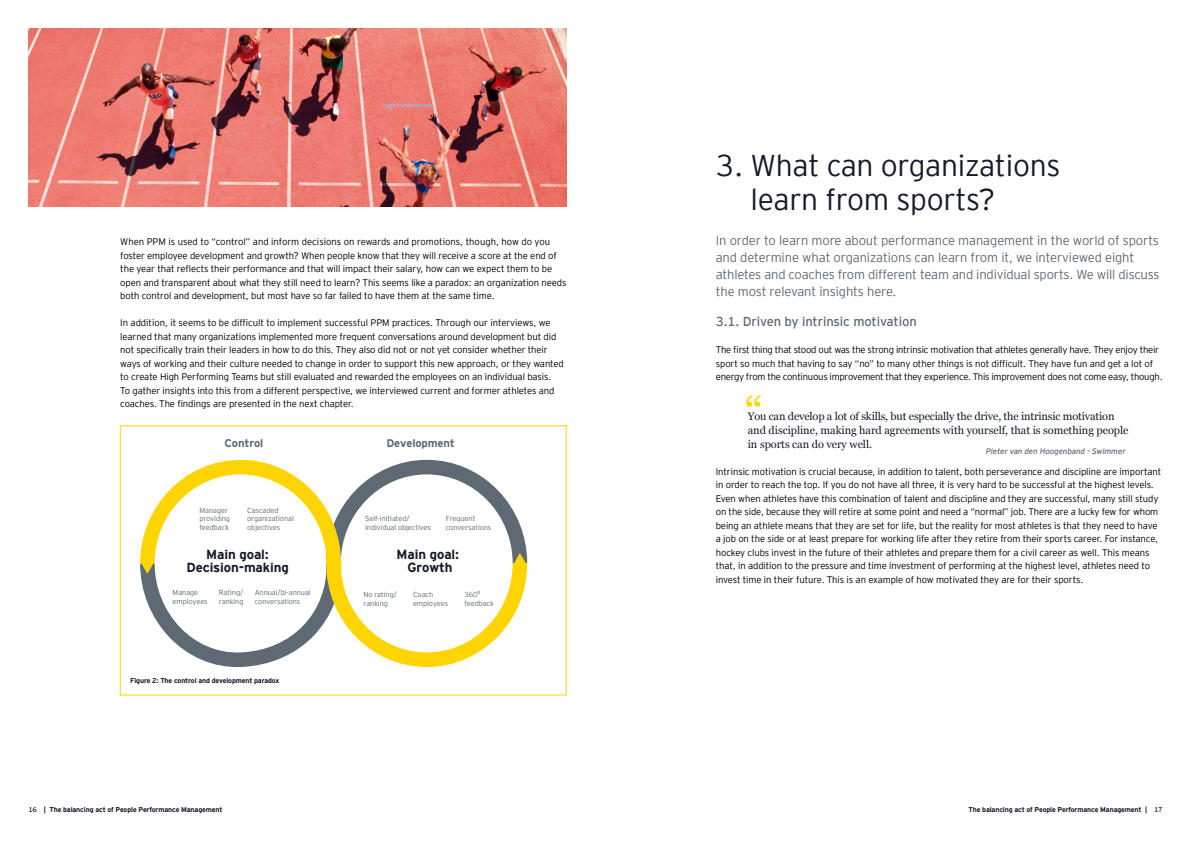
<style>
.page{position:relative;width:1191px;height:842px;background:#fff}
.page>*{position:absolute;margin:0;border:0;box-sizing:border-box;transform-origin:0 0}
.t1{font:44px "Georgia";color:#ffd400}
.t2{font:300 30px/34px "EY Interstate";letter-spacing:-.01em;color:#161b28}
.t3{font:700 13.1px/12.9px "EY Interstate";letter-spacing:-.01em;color:#161b28;text-align:center}
.t4{font:300 13px/16.9px "EY Interstate";letter-spacing:-.01em;color:#5f6973}
.t5{font:13px "EY Interstate";letter-spacing:-.01em;color:#5f6973}
.t6{font:700 11.1px "EY Interstate";letter-spacing:-.01em;color:#5f6973}
.t7{font:11px/14px "Georgia";letter-spacing:-.005em;color:#161b28}
.t8{font:300 9.5px/13.5px "EY Interstate";letter-spacing:-.01em;color:#000}
.t9{font:italic 8px "EY Interstate";letter-spacing:-.01em;color:#5f6973}
.t10{font:300 7.3px/8.7px "EY Interstate";letter-spacing:-.01em;color:#5f6973}
.t11{font:700 7px "EY Interstate";letter-spacing:-.02em;color:#161b28}
.s1{font-family:"Myriad Pro";font-weight:400}
.s2{font-weight:400}
</style>
<div class="page">
<svg style="left:140px;top:459px;width:388px;height:209px"></svg>
<svg style="left:512px;top:553px;width:15px;height:12px"></svg>
<svg style="left:140px;top:561px;width:15px;height:13px"></svg>
<img style="left:28px;top:28px;width:538px;height:179px">
<h2 class="t2" style="left:750px;top:146px;width:311px;text-indent:-35px">3. What can organizations learn from sports?</h2>
<p class="t4" style="left:716px;top:231px;width:445px">In order to learn more about performance management in the world of sports and determine what organizations can learn from it, we interviewed eight athletes and coaches from different team and individual sports. We will discuss the most relevant insights here.</p>
<p class="t8" style="left:120px;top:235px;width:448px">When PPM is used to “control” and inform decisions on rewards and promotions, though, how do you foster employee development and growth? When people know that they will receive a score at the end of the year that reflects their performance and that will impact their salary, how can we expect them to be open and transparent about what they still need to learn? This seems like a paradox: an organization needs both control and development, but most have so far failed to have them at the same time.</p>
<p class="t8" style="left:120px;top:316px;width:445px">In addition, it seems to be difficult to implement successful PPM practices. Through our interviews, we learned that many organizations implemented more frequent conversations around development but did not specifically train their leaders in how to do this. They also did not or not yet consider whether their ways of working and their culture needed to change in order to support this new approach, or they wanted to create High Performing Teams but still evaluated and rewarded the employees on an individual basis.<br>To gather insights into this from a different perspective, we interviewed current and former athletes and coaches. The findings are presented in the next chapter.</p>
<h3 class="t5" style="left:716px;top:312px;width:202px">3.1. Driven by intrinsic motivation</h3>
<p class="t8" style="left:716px;top:343px;width:448px">The first thing that stood out was the strong intrinsic motivation that athletes generally have. They enjoy their sport so much that having to say “no” to many other things is not difficult. They have fun and get a lot of energy from the continuous improvement that they experience. This improvement does not come easy, though.</p>
<h1 class="t1" style="left:745px;top:388px;width:20px">“</h1>
<p class="t6" style="left:224px;top:435px;width:40px">Control</p>
<p class="t6" style="left:386px;top:435px;width:70px">Development</p>
<p class="t10" style="left:247px;top:505px;width:48px">Cascaded organizational objectives</p>
<p class="t10" style="left:199px;top:505px;width:32px">Manager providing feedback</p>
<h3 class="t3" style="left:186px;top:547px;width:104px">Main goal:<br>Decision-making</h3>
<p class="t10" style="left:173px;top:587px;width:37px">Manage employees</p>
<p class="t10" style="left:219px;top:587px;width:26px">Rating/ ranking</p>
<p class="t10" style="left:255px;top:587px;width:58px">Annual/bi-annual conversations</p>
<p class="t11" style="left:130px;top:675px;width:151px">Figure 2: The control and development paradox</p>
<p class="t10" style="left:365px;top:514px;width:67px">Self-initiated/ individual objectives</p>
<p class="t10" style="left:446px;top:514px;width:47px">Frequent conversations</p>
<h3 class="t3" style="left:396px;top:548px;width:64px;rotate:-1deg">Main goal:<br>Growth</h3>
<p class="t10" style="left:363px;top:590px;width:35px">No rating/ ranking</p>
<p class="t10" style="left:413px;top:590px;width:37px">Coach employees</p>
<p class="t10" style="left:464px;top:590px;width:31px">360<span class="s1">0 </span>feedback</p>
<p class="t7" style="left:748px;top:409px;width:382px">You can develop a lot of skills, but especially the drive, the intrinsic motivation and discipline, making hard agreements with yourself, that is something people in sports can do very well.</p>
<p class="t9" style="left:985px;top:446px;width:141px">Pieter van den Hoogenband - Swimmer</p>
<p class="t8" style="left:716px;top:464px;width:447px">Intrinsic motivation is crucial because, in addition to talent, both perseverance and discipline are important in order to reach the top. If you do not have all three, it is very hard to be successful at the highest levels.<br>Even when athletes have this combination of talent and discipline and they are successful, many still study on the side, because they will retire at some point and need a “normal” job. There are a lucky few for whom being an athlete means that they are set for life, but the reality for most athletes is that they need to have a job on the side or at least prepare for working life after they retire from their sports career. For instance, hockey clubs invest in the future of their athletes and prepare them for a civil career as well. This means that, in addition to the pressure and time investment of performing at the highest level, athletes need to invest time in their future. This is an example of how motivated they are for their sports.</p>
<p class="t11" style="left:28px;top:804px;width:196px"><span class="s2">16</span> | The balancing act of People Performance Management</p>
<p class="t11" style="left:968px;top:804px;width:195px">The balancing act of People Performance Management | <span class="s2">17</span></p>
</div>
